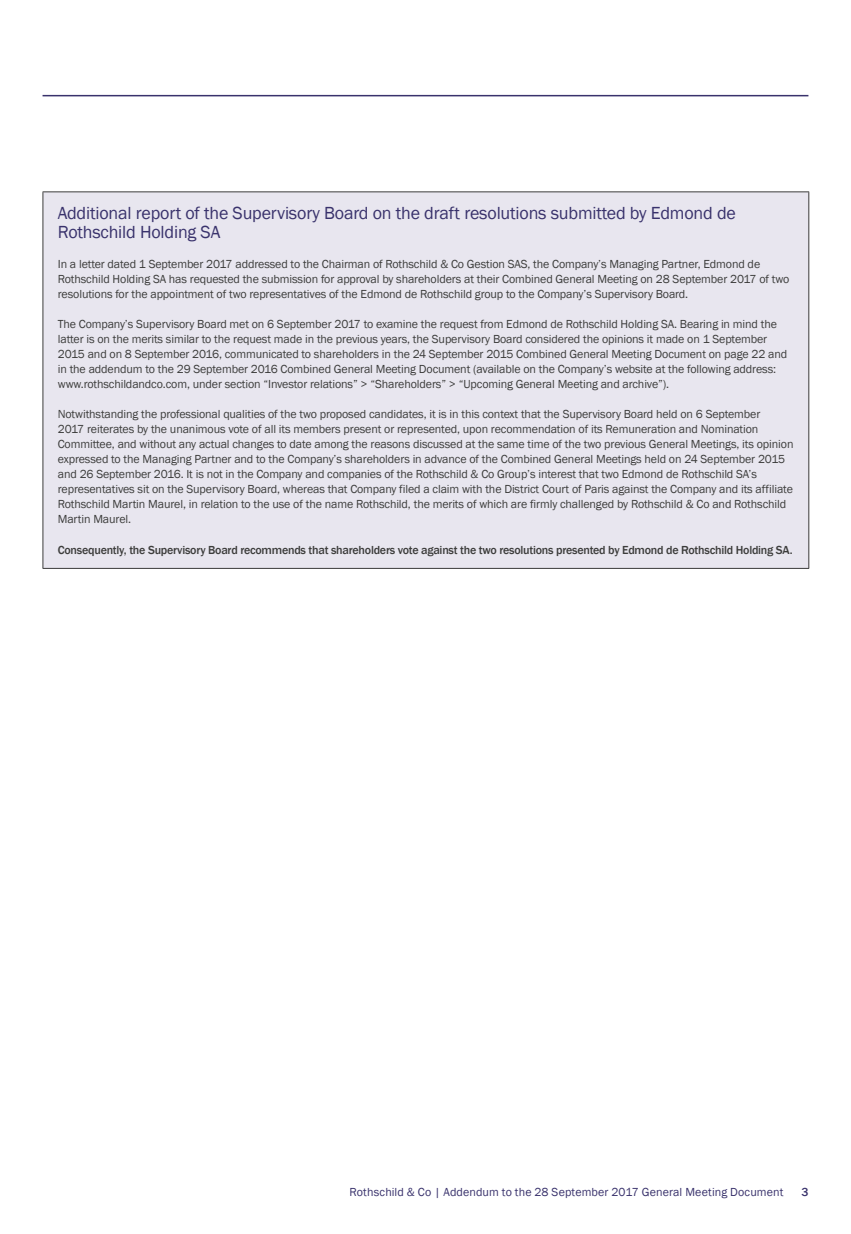
<style>
.page{position:relative;width:851px;height:1234px;background:#fff}
.page>*{position:absolute;margin:0;border:0;box-sizing:border-box;transform-origin:0 0}
.t1{font:18px/19.5px "Franklin Gothic";letter-spacing:-.01em;color:#39326c}
.t2{font:12px/15px "Franklin Gothic";letter-spacing:-.01em;color:#3c3c3b}
.t3{font:500 12px "Franklin Gothic";letter-spacing:-.02em;color:#3c3c3b}
.t4{font:12px "Franklin Gothic";letter-spacing:.005em;color:#39326c}
.t5{font:500 12px "Franklin Gothic";color:#39326c}
</style>
<div class="page">
<hr style="left:43px;top:95px;width:765px;height:1px;background:#39326c">
<div style="left:43px;top:192px;width:765px;height:376px;background:#e8e6ef"></div>
<hr style="left:43px;top:191px;width:766px;height:1px;background:#3c3c3b">
<hr style="left:43px;top:192px;width:1px;height:376px;background:#3c3c3b">
<hr style="left:808px;top:192px;width:1px;height:376px;background:#3c3c3b">
<hr style="left:43px;top:568px;width:766px;height:1px;background:#3c3c3b">
<h1 class="t1" style="left:58px;top:203px;width:679px">Additional report of the Supervisory Board on the draft resolutions submitted by Edmond de<br>Rothschild Holding SA</h1>
<p class="t2" style="left:58px;top:257px;width:733px">In a letter dated 1 September 2017 addressed to the Chairman of Rothschild &amp; Co Gestion SAS, the Company’s Managing Partner, Edmond de<br>Rothschild Holding SA has requested the submission for approval by shareholders at their Combined General Meeting on 28 September 2017 of two resolutions for the appointment of two representatives of the Edmond de Rothschild group to the Company’s Supervisory Board.</p>
<p class="t2" style="left:58px;top:317px;width:731px">The Company’s Supervisory Board met on 6 September 2017 to examine the request from Edmond de Rothschild Holding SA. Bearing in mind the latter is on the merits similar to the request made in the previous years, the Supervisory Board considered the opinions it made on 1 September 2015 and on 8 September 2016, communicated to shareholders in the 24 September 2015 Combined General Meeting Document on page 22 and in the addendum to the 29 September 2016 Combined General Meeting Document (available on the Company’s website at the following address: www.rothschildandco.com, under section “Investor relations” &gt; “Shareholders” &gt; “Upcoming General Meeting and archive”).</p>
<p class="t2" style="left:58px;top:407px;width:737px">Notwithstanding the professional qualities of the two proposed candidates, it is in this context that the Supervisory Board held on 6 September<br>2017 reiterates by the unanimous vote of all its members present or represented, upon recommendation of its Remuneration and Nomination Committee, and without any actual changes to date among the reasons discussed at the same time of the two previous General Meetings, its opinion expressed to the Managing Partner and to the Company’s shareholders in advance of the Combined General Meetings held on 24 September 2015 and 26 September 2016. It is not in the Company and companies of the Rothschild &amp; Co Group’s interest that two Edmond de Rothschild SA’s representatives sit on the Supervisory Board, whereas that Company filed a claim with the District Court of Paris against the Company and its affiliate Rothschild Martin Maurel, in relation to the use of the name Rothschild, the merits of which are firmly challenged by Rothschild &amp; Co and Rothschild Martin Maurel.</p>
<p class="t3" style="left:58px;top:542px;width:736px">Consequently, the Supervisory Board recommends that shareholders vote against the two resolutions presented by Edmond de Rothschild Holding SA.</p>
<p class="t4" style="left:349px;top:1184px;width:435px">Rothschild &amp; Co | Addendum to the 28 September 2017 General Meeting Document</p>
<p class="t5" style="left:801px;top:1184px;width:9px">3</p>
</div>
